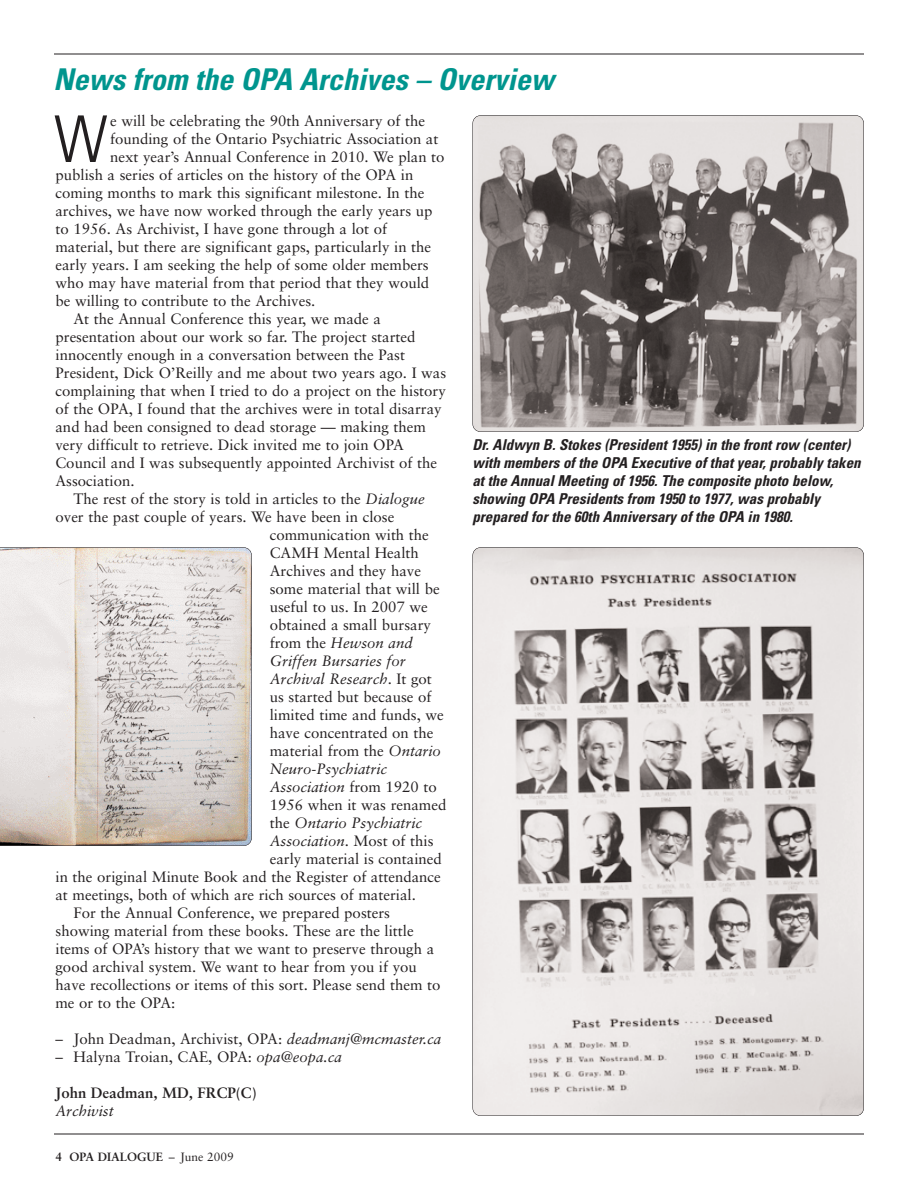
<style>
.page{position:relative;width:918px;height:1188px;background:#fff}
.page>*{position:absolute;margin:0;border:0;box-sizing:border-box;transform-origin:0 0}
.t1{font:300 condensed 64.5px "Univers";color:#231f20}
.t2{font:italic 700 condensed 30px "Univers";color:#00958e}
.t3{font:15px "Sabon";color:#231f20}
.t4{font:italic 700 condensed 15px/18px "Univers";color:#231f20}
.t5{font:italic 15px "Sabon";color:#231f20}
.t6{font:700 15px "Sabon";color:#231f20}
.t7{font:700 12px "Sabon";color:#231f20}
.s1{font-style:italic}
.s2{font-style:normal}
.s3{font-weight:400}
</style>
<div class="page">
<hr style="left:54px;top:1134px;width:810px;height:1px;background:#231f20">
<hr style="left:54px;top:54px;width:810px;height:1px;background:#231f20">
<img style="left:473px;top:116px;width:391px;height:316px;border-radius:8px">
<div style="left:472px;top:115px;width:392px;height:317px;border:1px solid #231f20;border-radius:8px"></div>
<img style="left:473px;top:548px;width:391px;height:568px;border-radius:8px">
<svg style="left:0;top:547px;width:252px;height:299px;background:#dad4d0"></svg>
<h2 class="t2" style="left:54px;top:68px;width:502px">News from the OPA Archives – Overview</h2>
<p class="t3" style="left:110px;top:115px;width:316px">e will be celebrating the 90th Anniversary of the</p>
<p class="t3" style="left:110px;top:133px;width:330px">founding of the Ontario Psychiatric Association at</p>
<p class="t3" style="left:110px;top:151px;width:336px">next year’s Annual Conference in 2010. We plan to</p>
<p class="t3" style="left:56px;top:169px;width:359px">publish a series of articles on the history of the OPA in</p>
<p class="t3" style="left:56px;top:187px;width:371px">coming months to mark this significant milestone. In the</p>
<p class="t3" style="left:56px;top:205px;width:379px">archives, we have now worked through the early years up</p>
<p class="t3" style="left:56px;top:223px;width:333px">to 1956. As Archivist, I have gone through a lot of</p>
<p class="t3" style="left:56px;top:241px;width:377px">material, but there are significant gaps, particularly in the</p>
<p class="t3" style="left:56px;top:259px;width:375px">early years. I am seeking the help of some older members</p>
<p class="t3" style="left:56px;top:277px;width:375px">who may have material from that period that they would</p>
<p class="t3" style="left:56px;top:295px;width:261px">be willing to contribute to the Archives.</p>
<p class="t3" style="left:74px;top:313px;width:309px">At the Annual Conference this year, we made a</p>
<p class="t3" style="left:56px;top:331px;width:362px">presentation about our work so far. The project started</p>
<p class="t3" style="left:56px;top:349px;width:351px">innocently enough in a conversation between the Past</p>
<p class="t3" style="left:56px;top:367px;width:392px">President, Dick O’Reilly and me about two years ago. I was</p>
<p class="t3" style="left:56px;top:385px;width:392px">complaining that when I tried to do a project on the history</p>
<p class="t3" style="left:56px;top:403px;width:388px">of the OPA, I found that the archives were in total disarray</p>
<p class="t3" style="left:56px;top:421px;width:372px">and had been consigned to dead storage — making them</p>
<p class="t3" style="left:56px;top:439px;width:350px">very difficult to retrieve. Dick invited me to join OPA</p>
<p class="t3" style="left:56px;top:457px;width:383px">Council and I was subsequently appointed Archivist of the</p>
<p class="t3" style="left:56px;top:475px;width:81px">Association.</p>
<p class="t3" style="left:74px;top:493px;width:353px">The rest of the story is told in articles to the <span class="s1">Dialogue</span></p>
<p class="t3" style="left:56px;top:511px;width:340px">over the past couple of years. We have been in close</p>
<p class="t3" style="left:270px;top:529px;width:161px">communication with the</p>
<p class="t3" style="left:270px;top:547px;width:151px">CAMH Mental Health</p>
<p class="t3" style="left:270px;top:565px;width:153px">Archives and they have</p>
<p class="t3" style="left:270px;top:583px;width:171px">some material that will be</p>
<p class="t3" style="left:270px;top:601px;width:159px">useful to us. In 2007 we</p>
<p class="t3" style="left:270px;top:619px;width:163px">obtained a small bursary</p>
<p class="t5" style="left:270px;top:637px;width:144px"><span class="s2">from the</span> Hewson and</p>
<p class="t5" style="left:270px;top:655px;width:137px">Griffen Bursaries for</p>
<p class="t5" style="left:270px;top:673px;width:164px">Archival Research<span class="s2">. It got</span></p>
<p class="t3" style="left:270px;top:691px;width:163px">us started but because of</p>
<p class="t3" style="left:270px;top:709px;width:176px">limited time and funds, we</p>
<p class="t3" style="left:270px;top:727px;width:165px">have concentrated on the</p>
<p class="t3" style="left:270px;top:745px;width:173px">material from the <span class="s1">Ontario</span></p>
<p class="t5" style="left:270px;top:763px;width:119px">Neuro-Psychiatric</p>
<p class="t5" style="left:270px;top:781px;width:169px">Association <span class="s2">from 1920 to</span></p>
<p class="t3" style="left:270px;top:799px;width:178px">1956 when it was renamed</p>
<p class="t5" style="left:270px;top:817px;width:154px"><span class="s2">the</span> Ontario Psychiatric</p>
<p class="t5" style="left:270px;top:835px;width:165px">Association<span class="s2">. Most of this</span></p>
<p class="t3" style="left:270px;top:853px;width:174px">early material is contained</p>
<p class="t3" style="left:56px;top:871px;width:387px">in the original Minute Book and the Register of attendance</p>
<p class="t3" style="left:56px;top:889px;width:362px">at meetings, both of which are rich sources of material.</p>
<p class="t3" style="left:74px;top:907px;width:318px">For the Annual Conference, we prepared posters</p>
<p class="t3" style="left:56px;top:925px;width:360px">showing material from these books. These are the little</p>
<p class="t3" style="left:56px;top:943px;width:380px">items of OPA’s history that we want to preserve through a</p>
<p class="t3" style="left:56px;top:961px;width:363px">good archival system. We want to hear from you if you</p>
<p class="t3" style="left:56px;top:979px;width:386px">have recollections or items of this sort. Please send them to</p>
<p class="t3" style="left:56px;top:997px;width:121px">me or to the OPA:</p>
<p class="t3" style="left:56px;top:1033px;width:387px">– John Deadman, Archivist, OPA: <span class="s1">deadmanj@mcmaster.ca</span></p>
<p class="t3" style="left:56px;top:1051px;width:288px">– Halyna Troian, CAE, OPA: <span class="s1">opa@eopa.ca</span></p>
<p class="t6" style="left:56px;top:1087px;width:203px">John Deadman, MD, FRCP(C)</p>
<p class="t5" style="left:56px;top:1105px;width:60px">Archivist</p>
<h1 class="t1" style="left:54px;top:115px;width:55px">W</h1>
<p class="t7" style="left:56px;top:1152px;width:180px">4 OPA DIALOGUE <span class="s3">– June 2009</span></p>
<p class="t4" style="left:472px;top:437px;width:390px">Dr. Aldwyn B. Stokes (President 1955) in the front row (center) with members of the OPA Executive of that year, probably taken at the Annual Meeting of 1956. The composite photo below, showing OPA Presidents from 1950 to 1977, was probably prepared for the 60th Anniversary of the OPA in 1980.</p>
</div>
